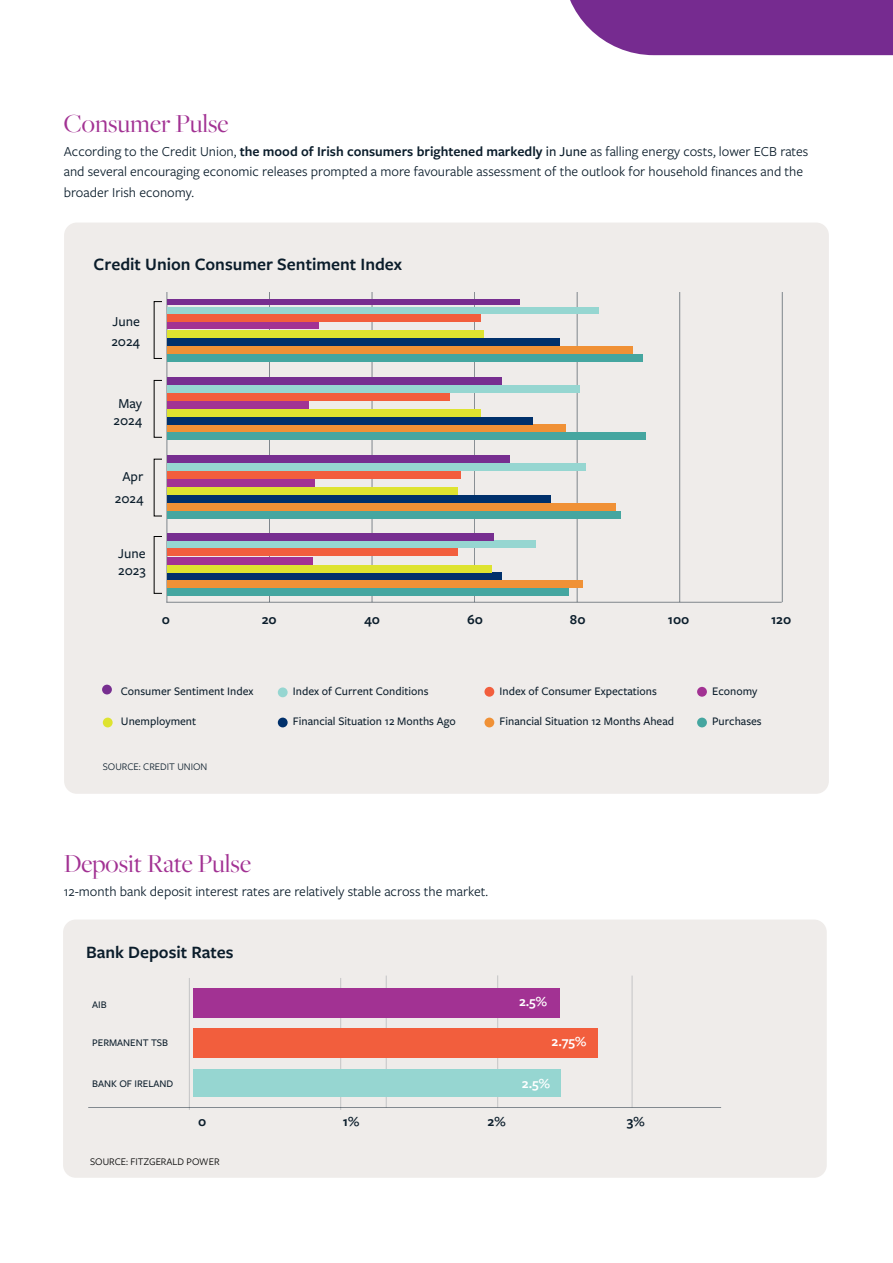
<style>
.page{position:relative;width:893px;height:1263px;background:#fff}
.page>*{position:absolute;margin:0;border:0;box-sizing:border-box;transform-origin:0 0}
.t1{font:27px "Freight Big Pro";color:#a23293}
.t2{font:600 18px "Freight Sans Pro";color:#0b1d2b}
.t3{font:14.25px/20.2px "Freight Sans Pro";color:#0b1d2b}
.t4{font:500 14.25px/17.1px "Freight Sans Pro";color:#0b1d2b}
.t5{font:600 14.25px "Freight Sans Pro";color:#0b1d2b}
.t6{font:600 14.25px "Freight Sans Pro";color:#fff}
.t7{font:500 12px "Freight Sans Pro";color:#0b1d2b}
.t8{font:500 10.5px "Freight Sans Pro";color:#0b1d2b}
.t9{font:10.5px "Freight Sans Pro";color:#000}
.t10{font:10.5px "Freight Sans Pro";color:#0b1d2b}
.s1{font-weight:600}
.s2{font-weight:500}
</style>
<div class="page">
<div style="left:64px;top:223px;width:765px;height:571px;background:#efecea;border-radius:13px"></div>
<div style="left:102px;top:685px;width:10px;height:9px;background:#772e90;border-radius:50%"></div>
<div style="left:278px;top:687px;width:10px;height:10px;background:#96d6d1;border-radius:50%"></div>
<div style="left:484px;top:687px;width:10px;height:10px;background:#f25e3d;border-radius:50%"></div>
<div style="left:697px;top:687px;width:10px;height:10px;background:#a23293;border-radius:50%"></div>
<div style="left:278px;top:718px;width:10px;height:9px;background:#00306b;border-radius:50%"></div>
<div style="left:484px;top:718px;width:10px;height:9px;background:#f09136;border-radius:50%"></div>
<div style="left:697px;top:718px;width:10px;height:9px;background:#45a6a0;border-radius:50%"></div>
<div style="left:103px;top:718px;width:10px;height:9px;background:#dee330;border-radius:50%"></div>
<hr style="left:166px;top:602px;width:616px;height:1px;background:#0b1d2b">
<hr style="left:679px;top:292px;width:1px;height:310px;background:#0b1d2b">
<hr style="left:577px;top:292px;width:1px;height:310px;background:#0b1d2b">
<hr style="left:474px;top:292px;width:1px;height:310px;background:#0b1d2b">
<hr style="left:372px;top:292px;width:1px;height:310px;background:#0b1d2b">
<hr style="left:269px;top:292px;width:1px;height:310px;background:#0b1d2b">
<hr style="left:782px;top:292px;width:1px;height:310px;background:#0b1d2b">
<hr style="left:167px;top:292px;width:1px;height:310px;background:#0b1d2b">
<div style="left:167px;top:354px;width:475px;height:8px;background:#45a6a0"></div>
<div style="left:167px;top:346px;width:465px;height:8px;background:#f09136"></div>
<div style="left:167px;top:338px;width:393px;height:8px;background:#00306b"></div>
<div style="left:167px;top:331px;width:317px;height:7px;background:#dee330"></div>
<div style="left:167px;top:323px;width:152px;height:6px;background:#a23293"></div>
<div style="left:167px;top:315px;width:313px;height:7px;background:#f25e3d"></div>
<div style="left:167px;top:307px;width:432px;height:7px;background:#96d6d1"></div>
<div style="left:167px;top:299px;width:353px;height:6px;background:#772e90"></div>
<div style="left:167px;top:433px;width:479px;height:7px;background:#45a6a0"></div>
<div style="left:167px;top:425px;width:399px;height:7px;background:#f09136"></div>
<div style="left:167px;top:417px;width:365px;height:8px;background:#00306b"></div>
<div style="left:167px;top:409px;width:313px;height:7px;background:#dee330"></div>
<div style="left:167px;top:401px;width:141px;height:7px;background:#a23293"></div>
<div style="left:167px;top:393px;width:283px;height:7px;background:#f25e3d"></div>
<div style="left:167px;top:385px;width:412px;height:7px;background:#96d6d1"></div>
<div style="left:167px;top:377px;width:334px;height:7px;background:#772e90"></div>
<div style="left:167px;top:511px;width:454px;height:7px;background:#45a6a0"></div>
<div style="left:167px;top:503px;width:449px;height:7px;background:#f09136"></div>
<div style="left:167px;top:495px;width:384px;height:7px;background:#00306b"></div>
<div style="left:167px;top:487px;width:290px;height:7px;background:#dee330"></div>
<div style="left:167px;top:479px;width:148px;height:7px;background:#a23293"></div>
<div style="left:167px;top:471px;width:293px;height:8px;background:#f25e3d"></div>
<div style="left:167px;top:463px;width:418px;height:8px;background:#96d6d1"></div>
<div style="left:167px;top:455px;width:342px;height:8px;background:#772e90"></div>
<div style="left:167px;top:588px;width:401px;height:7px;background:#45a6a0"></div>
<div style="left:167px;top:580px;width:416px;height:8px;background:#f09136"></div>
<div style="left:167px;top:572px;width:334px;height:8px;background:#00306b"></div>
<div style="left:167px;top:564px;width:325px;height:8px;background:#dee330"></div>
<div style="left:167px;top:557px;width:145px;height:7px;background:#a23293"></div>
<div style="left:167px;top:549px;width:290px;height:7px;background:#f25e3d"></div>
<div style="left:167px;top:541px;width:369px;height:7px;background:#96d6d1"></div>
<div style="left:167px;top:533px;width:326px;height:8px;background:#772e90"></div>
<svg style="left:570px;top:0;width:323px;height:55px;background:#7f3a97"></svg>
<div style="left:63px;top:919px;width:764px;height:259px;background:#efecea;border-radius:13px"></div>
<hr style="left:88px;top:1107px;width:633px;height:1px;background:#0b1d2b">
<hr style="left:386px;top:975px;width:1px;height:132px;background:#0b1d2b">
<hr style="left:497px;top:975px;width:1px;height:132px;background:#0b1d2b">
<hr style="left:632px;top:975px;width:1px;height:132px;background:#0b1d2b">
<hr style="left:340px;top:978px;width:1px;height:132px;background:#0b1d2b">
<hr style="left:189px;top:978px;width:1px;height:132px;background:#0b1d2b">
<div style="left:193px;top:1069px;width:368px;height:28px;background:#96d6d1"></div>
<div style="left:193px;top:1028px;width:405px;height:29px;background:#f25e3d"></div>
<div style="left:193px;top:988px;width:367px;height:29px;background:#a23293"></div>
<h1 class="t1" style="left:64px;top:105px;width:166px">Consumer Pulse</h1>
<p class="t3" style="left:64px;top:141px;width:746px">According to the Credit Union, <span class="s1">the mood of Irish consumers brightened markedly</span> <span class="s2">in June</span> as falling energy costs, lower ECB rates and several encouraging economic releases prompted a more favourable assessment of the outlook for household finances and the broader Irish economy.</p>
<p class="t2" style="left:94px;top:252px;width:310px">Credit Union Consumer Sentiment Index</p>
<p class="t4" style="left:111px;top:311px;width:30px;line-height:19.4px">June<br>2024</p>
<p class="t4" style="left:114px;top:394px;width:30px;text-align:center">May<br>2024</p>
<p class="t4" style="left:115px;top:465px;width:30px;line-height:22.4px;text-align:center">Apr<br>2024</p>
<p class="t4" style="left:118px;top:544px;width:29px">June<br>2023</p>
<p class="t5" style="left:162px;top:609px;width:10px">0</p>
<p class="t5" style="left:262px;top:609px;width:17px">20</p>
<p class="t5" style="left:364px;top:609px;width:18px">40</p>
<p class="t5" style="left:467px;top:609px;width:17px">60</p>
<p class="t5" style="left:570px;top:609px;width:17px">80</p>
<p class="t5" style="left:668px;top:609px;width:23px">100</p>
<p class="t5" style="left:771px;top:609px;width:22px">120</p>
<p class="t7" style="left:121px;top:682px;width:134px">Consumer Sentiment Index</p>
<p class="t7" style="left:293px;top:683px;width:137px">Index of Current Conditions</p>
<p class="t7" style="left:500px;top:682px;width:159px">Index of Consumer Expectations</p>
<p class="t7" style="left:712px;top:682px;width:47px">Economy</p>
<p class="t7" style="left:121px;top:713px;width:77px">Unemployment</p>
<p class="t7" style="left:293px;top:713px;width:164px">Financial Situation 12 Months Ago</p>
<p class="t7" style="left:500px;top:713px;width:176px">Financial Situation 12 Months Ahead</p>
<p class="t7" style="left:712px;top:713px;width:51px">Purchases</p>
<p class="t10" style="left:103px;top:759px;width:106px">SOURCE: CREDIT UNION</p>
<h1 class="t1" style="left:64px;top:845px;width:189px">Deposit Rate Pulse</h1>
<p class="t3" style="left:64px;top:881px;width:426px">12-month bank deposit interest rates are relatively stable across the market.</p>
<p class="t2" style="left:86px;top:940px;width:149px">Bank Deposit Rates</p>
<p class="t8" style="left:92px;top:997px;width:16px">AIB</p>
<p class="t8" style="left:92px;top:1035px;width:77px">PERMANENT TSB</p>
<p class="t8" style="left:92px;top:1077px;width:83px">BANK OF IRELAND</p>
<p class="t6" style="left:519px;top:991px;width:29px">2.5%</p>
<p class="t6" style="left:552px;top:1031px;width:36px">2.75%</p>
<p class="t6" style="left:522px;top:1074px;width:29px">2.5%</p>
<p class="t5" style="left:198px;top:1112px;width:10px">0</p>
<p class="t9" style="left:90px;top:1154px;width:131px">SOURCE: FITZGERALD POWER</p>
<p class="t5" style="left:343px;top:1112px;width:18px">1%</p>
<p class="t5" style="left:488px;top:1112px;width:20px">2%</p>
<p class="t5" style="left:627px;top:1112px;width:19px">3%</p>
</div>
